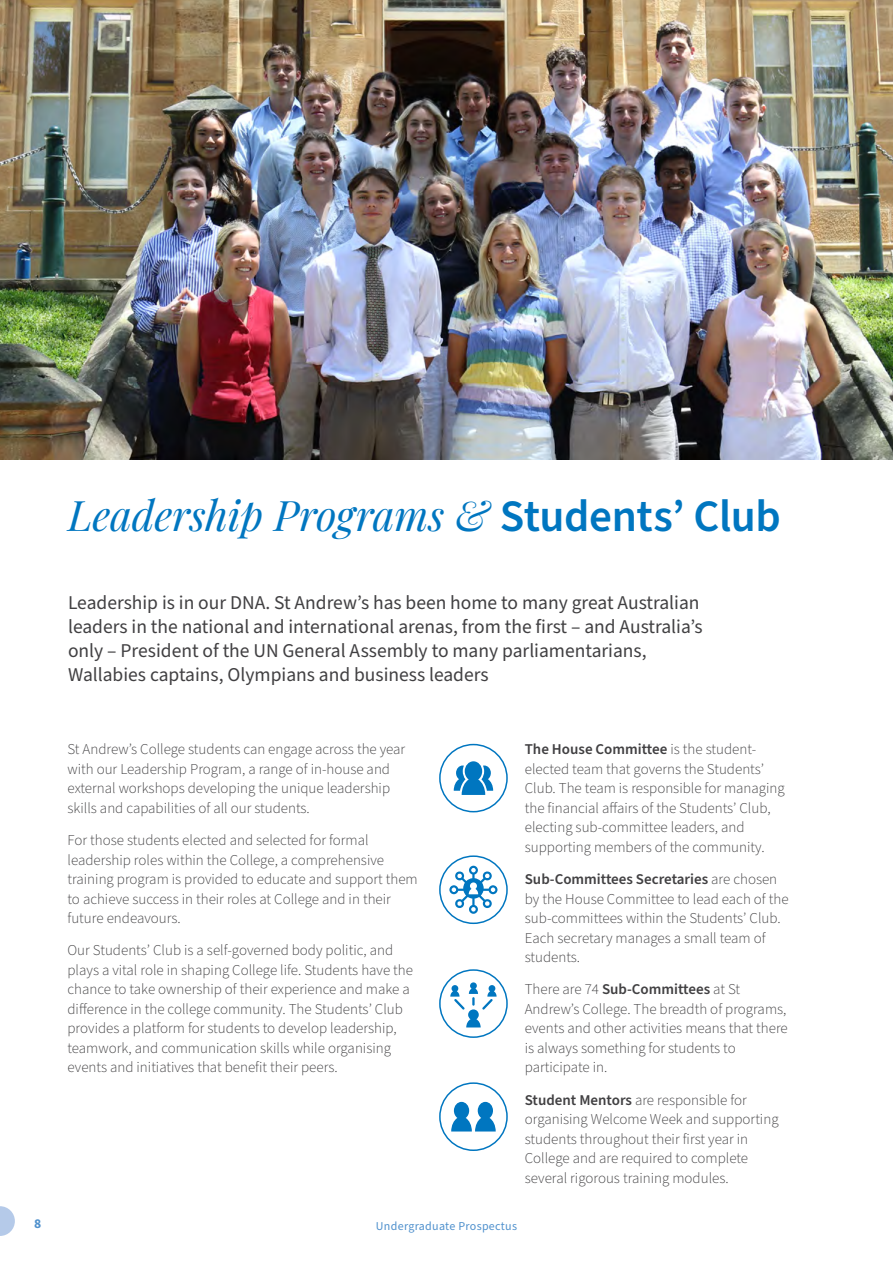
<style>
.page{position:relative;width:893px;height:1263px;background:#fff}
.page>*{position:absolute;margin:0;border:0;box-sizing:border-box;transform-origin:0 0}
.t1{font:italic 42px "Playfair Display";letter-spacing:-.005em;color:#0076c0}
.t2{font:19.5px/24px "Source Sans Pro";color:#414042}
.t3{font:300 15px/19.5px "Source Sans Pro";color:#414042}
.t4{font:700 13.5px "Source Sans Pro";color:#5091cd}
.t5{font:12px "Source Sans Pro";letter-spacing:.025em;color:#5091cd}
.s1{font-family:"Source Sans Pro";font-weight:600;font-style:normal;font-size:45px}
.s2{font-weight:600}
</style>
<div class="page">
<hr style="left:892px;top:0;width:1px;height:1263px;background:#e1e9f6">
<img style="left:0;top:0;width:893px;height:459px">
<svg style="left:454px;top:761px;width:39px;height:34px"></svg>
<div style="left:439px;top:744px;width:69px;height:68px;border:2px solid #0076c0;border-radius:50%"></div>
<svg style="left:449px;top:866px;width:48px;height:48px"></svg>
<div style="left:439px;top:855px;width:69px;height:69px;border:2px solid #0076c0;border-radius:50%"></div>
<svg style="left:450px;top:982px;width:47px;height:45px"></svg>
<div style="left:439px;top:969px;width:69px;height:69px;border:2px solid #0076c0;border-radius:50%"></div>
<svg style="left:451px;top:1102px;width:45px;height:29px"></svg>
<div style="left:439px;top:1082px;width:69px;height:69px;border:2px solid #0076c0;border-radius:50%"></div>
<svg style="left:1px;top:1206px;width:14px;height:30px"></svg>
<hr style="left:0;top:1206px;width:1px;height:30px;background:#b5cae9">
<h1 class="t1" style="left:68px;top:482px;width:714px">Leadership Programs &amp; <span class="s1">Students’ Club</span></h1>
<p class="t2" style="left:68px;top:591px;width:636px">Leadership is in our DNA. St Andrew’s has been home to many great Australian leaders in the national and international arenas, from the first – and Australia’s only – President of the UN General Assembly to many parliamentarians, Wallabies captains, Olympians and business leaders</p>
<p class="t3" style="left:68px;top:740px;width:339px">St Andrew’s College students can engage across the year with our Leadership Program, a range of in-house and external workshops developing the unique leadership skills and capabilities of all our students.</p>
<p class="t3" style="left:68px;top:831px;width:352px">For those students elected and selected for formal leadership roles within the College, a comprehensive training program is provided to educate and support them to achieve success in their roles at College and in their future endeavours.</p>
<p class="t3" style="left:68px;top:941px;width:347px">Our Students’ Club is a self-governed body politic, and plays a vital role in shaping College life. Students have the chance to take ownership of their experience and make a difference in the college community. The Students’ Club provides a platform for students to develop leadership, teamwork, and communication skills while organising events and initiatives that benefit their peers.</p>
<p class="t3" style="left:525px;top:740px;width:262px"><span class="s2">The House Committee</span> is the student&shy;elected team that governs the Students’ Club. The team is responsible for managing the financial affairs of the Students’ Club, electing sub-committee leaders, and supporting members of the community.</p>
<p class="t3" style="left:525px;top:870px;width:265px"><span class="s2">Sub-Committees Secretaries</span> are chosen by the House Committee to lead each of the sub-committees within the Students’ Club.<br>Each secretary manages a small team of students.</p>
<p class="t3" style="left:525px;top:980px;width:265px">There are 74 <span class="s2">Sub-Committees</span> at St Andrew’s College. The breadth of programs, events and other activities means that there is always something for students to participate in.</p>
<p class="t3" style="left:525px;top:1090px;width:255px"><span class="s2">Student Mentors</span> are responsible for organising Welcome Week and supporting students throughout their first year in College and are required to complete several rigorous training modules.</p>
<p class="t4" style="left:34px;top:1214px;width:9px">8</p>
<p class="t5" style="left:376px;top:1218px;width:143px">Undergraduate Prospectus</p>
</div>
